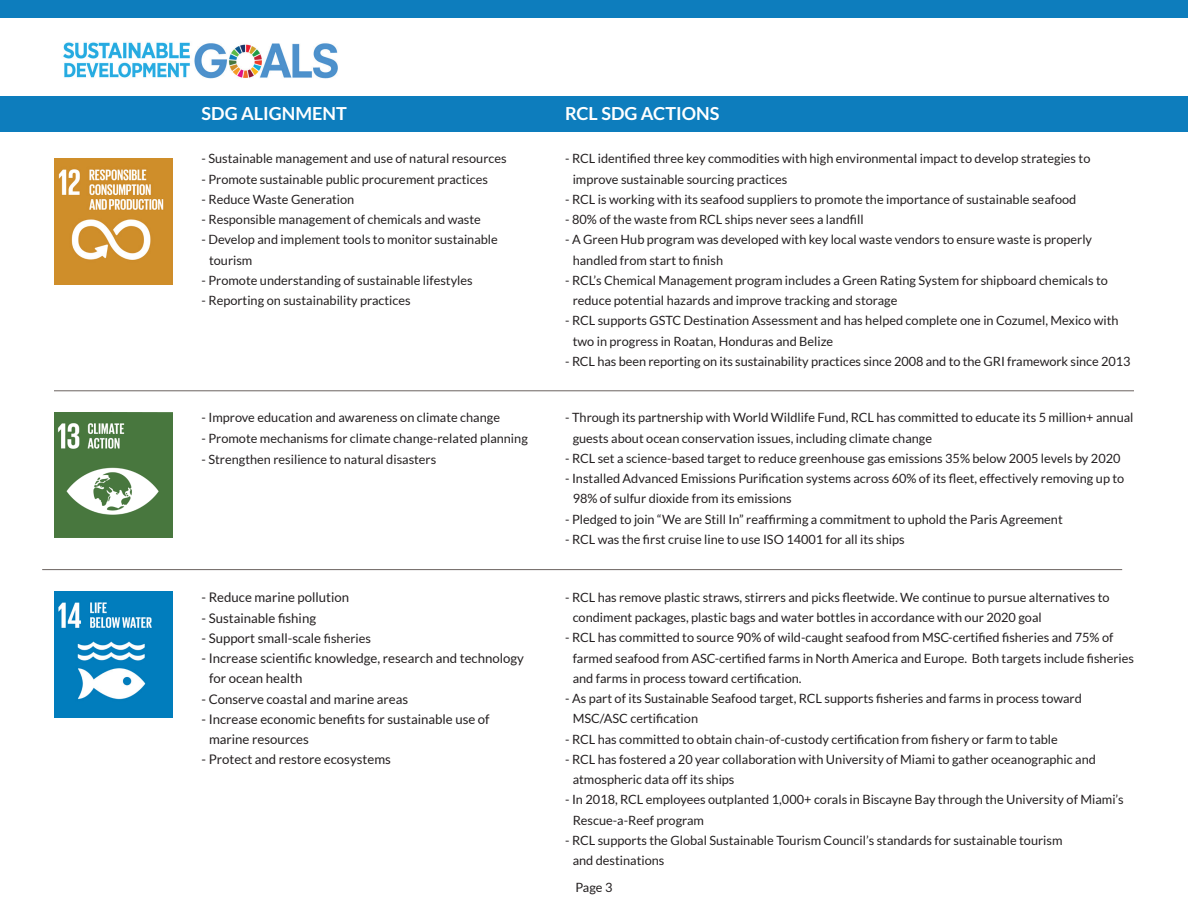
<style>
.page{position:relative;width:1188px;height:918px;background:#fff}
.page>*{position:absolute;margin:0;border:0;box-sizing:border-box;transform-origin:0 0}
.Paragraph_Style_1{font:700 18px "Lato";color:#fff}
.Paragraph_Style_1-2{font:13.2px "Lato";color:#231f20}
.Paragraph_Style_1-3{font:12.75px/20.2px "Lato";color:#231f20}
.s1{font-size:12.75px}
</style>
<div class="page">
<img style="left:63px;top:42px;width:275px;height:37px">
<div style="left:0;top:96px;width:1188px;height:36px;background:#0d7dbd"></div>
<hr style="left:54px;top:391px;width:1080px;height:1px;background:#6b6360">
<hr style="left:42px;top:569px;width:1080px;height:1px;background:#6b6360">
<div style="left:0;top:0;width:1188px;height:18px;background:#0d7dbd"></div>
<img style="left:54px;top:158px;width:118px;height:126px">
<img style="left:54px;top:412px;width:118px;height:126px">
<img style="left:54px;top:592px;width:118px;height:125px">
<p class="Paragraph_Style_1" style="left:202px;top:104px;width:147px">SDG ALIGNMENT</p>
<p class="Paragraph_Style_1" style="left:565px;top:104px;width:156px">RCL SDG ACTIONS</p>
<p class="Paragraph_Style_1-3" style="left:202px;top:148px;width:307px">- Sustainable management and use of natural resources</p>
<p class="Paragraph_Style_1-3" style="left:202px;top:169px;width:288px">- Promote sustainable public procurement practices</p>
<p class="Paragraph_Style_1-3" style="left:202px;top:189px;width:154px">- Reduce Waste Generation</p>
<p class="Paragraph_Style_1-3" style="left:202px;top:209px;width:281px">- Responsible management of chemicals and waste</p>
<p class="Paragraph_Style_1-3" style="left:209px;top:229px;width:290px;text-indent:-7px">- Develop and implement tools to monitor sustainable tourism</p>
<p class="Paragraph_Style_1-3" style="left:202px;top:270px;width:273px">- Promote understanding of sustainable lifestyles</p>
<p class="Paragraph_Style_1-3" style="left:202px;top:290px;width:211px">- Reporting on sustainability practices</p>
<p class="Paragraph_Style_1-3" style="left:565px;top:148px;width:527px">- RCL identified three key commodities with high environmental impact to develop strategies to</p>
<p class="Paragraph_Style_1-3" style="left:573px;top:169px;width:216px">improve sustainable sourcing practices</p>
<p class="Paragraph_Style_1-3" style="left:565px;top:189px;width:513px">- RCL is working with its seafood suppliers to promote the importance of sustainable seafood</p>
<p class="Paragraph_Style_1-3" style="left:565px;top:209px;width:300px">- 80% of the waste from RCL ships never sees a landfill</p>
<p class="Paragraph_Style_1-3" style="left:573px;top:229px;width:521px;text-indent:-7px">- A Green Hub program was developed with key local waste vendors to ensure waste is properly handled from start to finish</p>
<p class="Paragraph_Style_1-3" style="left:573px;top:270px;width:537px;text-indent:-7px">- RCL’s Chemical Management program includes a Green Rating System for shipboard chemicals to reduce potential hazards and improve tracking and storage</p>
<p class="Paragraph_Style_1-3" style="left:573px;top:310px;width:547px;text-indent:-7px">- RCL supports GSTC Destination Assessment and has helped complete one in Cozumel, Mexico with two in progress in Roatan, Honduras and Belize</p>
<p class="Paragraph_Style_1-3" style="left:565px;top:351px;width:567px">- RCL has been reporting on its sustainability practices since 2008 and to the GRI framework since 2013</p>
<p class="Paragraph_Style_1-3" style="left:202px;top:407px;width:300px">- Improve education and awareness on climate change</p>
<p class="Paragraph_Style_1-3" style="left:202px;top:428px;width:328px">- Promote mechanisms for climate change-related planning</p>
<p class="Paragraph_Style_1-3" style="left:202px;top:449px;width:236px">- Strengthen resilience to natural disasters</p>
<p class="Paragraph_Style_1-2" style="left:202px;top:590px;width:149px">- Reduce marine pollution</p>
<p class="Paragraph_Style_1-2" style="left:202px;top:610px;width:116px">- Sustainable fishing</p>
<p class="Paragraph_Style_1-2" style="left:202px;top:631px;width:171px">- Support small-scale <span class="s1">fisheries</span></p>
<p class="Paragraph_Style_1-2" style="left:202px;top:651px;width:324px">- Increase scientific knowledge, research and technology</p>
<p class="Paragraph_Style_1-2" style="left:209px;top:671px;width:95px">for ocean health</p>
<p class="Paragraph_Style_1-2" style="left:202px;top:691px;width:208px">- Conserve coastal and marine areas</p>
<p class="Paragraph_Style_1-2" style="left:202px;top:712px;width:290px">- Increase economic benefits for sustainable use of</p>
<p class="Paragraph_Style_1-2" style="left:209px;top:732px;width:101px">marine resources</p>
<p class="Paragraph_Style_1-2" style="left:202px;top:752px;width:191px">- Protect and restore ecosystems</p>
<p class="Paragraph_Style_1-3" style="left:573px;top:407px;width:562px;text-indent:-7px">- Through its partnership with World Wildlife Fund, RCL has committed to educate its 5 million+ annual guests about ocean conservation issues, including climate change</p>
<p class="Paragraph_Style_1-3" style="left:565px;top:448px;width:557px">- RCL set a science-based target to reduce greenhouse gas emissions 35% below 2005 levels by 2020</p>
<p class="Paragraph_Style_1-3" style="left:573px;top:468px;width:553px;text-indent:-7px">- Installed Advanced Emissions Purification systems across 60% of its fleet, effectively removing up to<br>98% of sulfur dioxide from its emissions</p>
<p class="Paragraph_Style_1-3" style="left:565px;top:509px;width:499px">- Pledged to join “We are Still In” reaffirming a commitment to uphold the Paris Agreement</p>
<p class="Paragraph_Style_1-3" style="left:565px;top:529px;width:341px">- RCL was the first cruise line to use ISO 14001 for all its ships</p>
<p class="Paragraph_Style_1-3" style="left:573px;top:587px;width:538px;text-indent:-7px">- RCL has remove plastic straws, stirrers and picks fleetwide. We continue to pursue alternatives to condiment packages, plastic bags and water bottles in accordance with our 2020 goal</p>
<p class="Paragraph_Style_1-3" style="left:573px;top:628px;width:563px;text-indent:-7px">- RCL has committed to source 90% of wild-caught seafood from MSC-certified fisheries and 75% of farmed seafood from ASC-certified farms in North America and Europe. Both targets include fisheries</p>
<p class="Paragraph_Style_1-3" style="left:573px;top:668px;width:230px">and farms in process toward certification.</p>
<p class="Paragraph_Style_1-3" style="left:565px;top:688px;width:518px">- As part of its Sustainable Seafood target, RCL supports fisheries and farms in process toward</p>
<p class="Paragraph_Style_1-3" style="left:573px;top:709px;width:127px">MSC/ASC certification</p>
<p class="Paragraph_Style_1-3" style="left:565px;top:729px;width:494px">- RCL has committed to obtain chain-of-custody certification from fishery or farm to table</p>
<p class="Paragraph_Style_1-3" style="left:573px;top:749px;width:525px;text-indent:-7px">- RCL has fostered a 20 year collaboration with University of Miami to gather oceanographic and atmospheric data off its ships</p>
<p class="Paragraph_Style_1-3" style="left:573px;top:790px;width:553px;text-indent:-7px">- In 2018, RCL employees outplanted 1,000+ corals in Biscayne Bay through the University of Miami’s<br>Rescue-a-Reef program</p>
<p class="Paragraph_Style_1-3" style="left:565px;top:830px;width:499px">- RCL supports the Global Sustainable Tourism Council’s standards for sustainable tourism</p>
<p class="Paragraph_Style_1-3" style="left:573px;top:850px;width:93px">and destinations</p>
<p class="Paragraph_Style_1-3" style="left:576px;top:877px;width:38px">Page 3</p>
</div>
